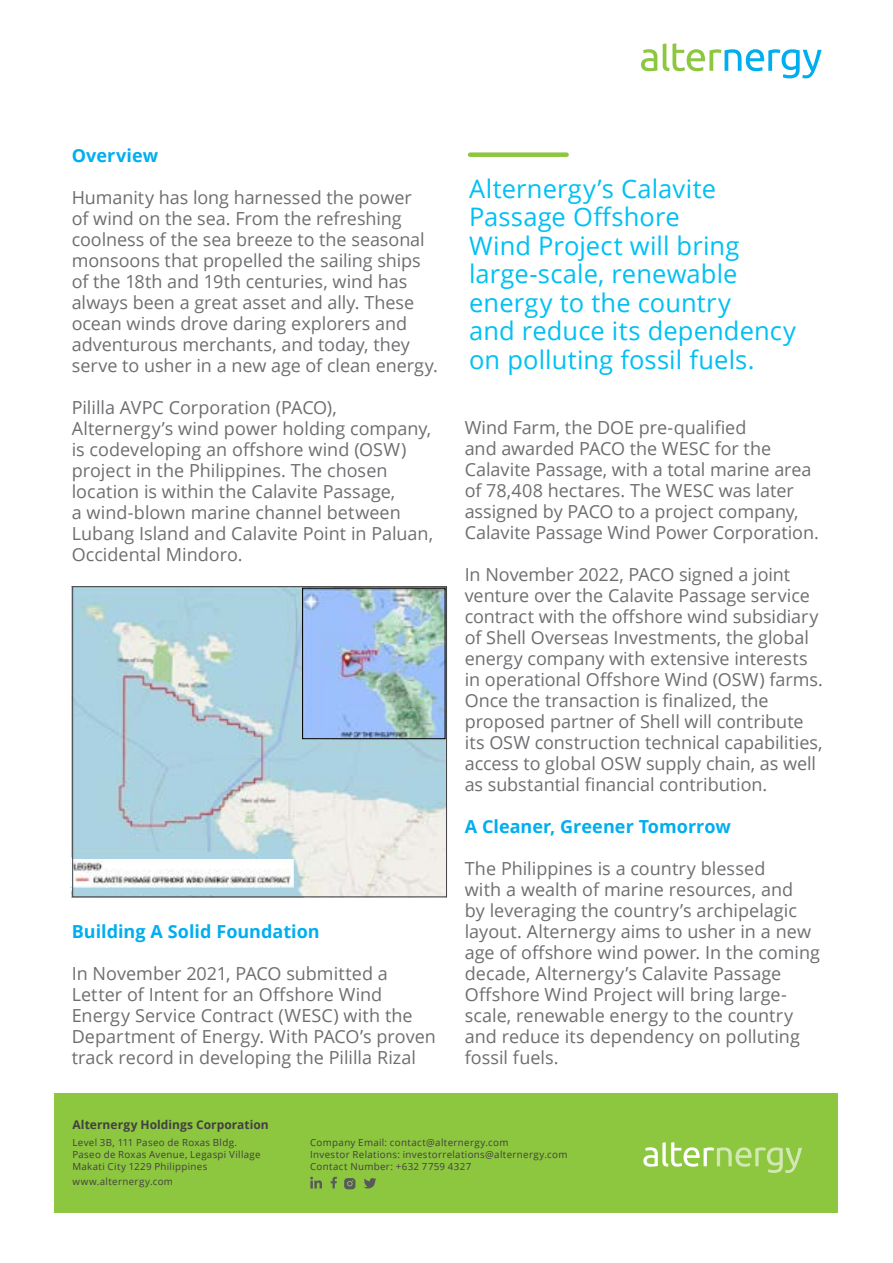
<style>
.page{position:relative;width:893px;height:1263px;background:#fff}
.page>*{position:absolute;margin:0;border:0;box-sizing:border-box;transform-origin:0 0}
.t1{font:25.5px/28.5px "Open Sans";letter-spacing:.005em;color:#00c0f3}
.t2{font:18px/21px "Open Sans";color:#6d6e71}
.t3{font:700 18px "Open Sans";color:#00aeef}
.t4{font:700 12px "Open Sans";letter-spacing:.005em;color:#414042}
.t5{font:9.75px/12px "Open Sans";letter-spacing:.035em;color:#414042}
</style>
<div class="page">
<img style="left:74px;top:588px;width:371px;height:307px">
<svg style="left:641px;top:43px;width:180px;height:35px"></svg>
<div style="left:470px;top:152px;width:97px;height:5px;background:#8dc63f"></div>
<div style="left:72px;top:852px;width:180px;height:43px;background:#abd2e1"></div>
<img style="left:71px;top:859px;width:222px;height:29px">
<img style="left:304px;top:590px;width:139px;height:147px">
<div style="left:302px;top:588px;width:143px;height:151px;border:1px solid #000"></div>
<div style="left:72px;top:586px;width:375px;height:311px;border:1px solid #414042"></div>
<div style="left:54px;top:1093px;width:783px;height:119px;background:#8dc63f"></div>
<svg style="left:643px;top:1142px;width:159px;height:31px"></svg>
<div style="left:344px;top:1178px;width:11px;height:11px;background:#58595b;border-radius:3px"></div>
<svg style="left:347px;top:1180px;width:6px;height:6px"></svg>
<svg style="left:331px;top:1177px;width:6px;height:11px"></svg>
<svg style="left:364px;top:1178px;width:12px;height:11px"></svg>
<svg style="left:310px;top:1177px;width:12px;height:11px"></svg>
<p class="t3" style="left:72px;top:143px;width:88px">Overview</p>
<p class="t2" style="left:72px;top:187px;width:368px">Humanity has long harnessed the power<br>of wind on the sea. From the refreshing coolness of the sea breeze to the seasonal monsoons that propelled the sailing ships of the 18th and 19th centuries, wind has always been a great asset and ally. These ocean winds drove daring explorers and adventurous merchants, and today, they serve to usher in a new age of clean energy.</p>
<p class="t2" style="left:72px;top:397px;width:363px">Pililla AVPC Corporation (PACO), Alternergy’s wind power holding company, is codeveloping an offshore wind (OSW) project in the Philippines. The chosen location is within the Calavite Passage,<br>a wind-blown marine channel between Lubang Island and Calavite Point in Paluan, Occidental Mindoro.</p>
<p class="t3" style="left:72px;top:919px;width:249px">Building A Solid Foundation</p>
<p class="t2" style="left:72px;top:962px;width:366px">In November 2021, PACO submitted a Letter of Intent for an Offshore Wind Energy Service Contract (WESC) with the Department of Energy. With PACO’s proven track record in developing the Pililla Rizal</p>
<h1 class="t1" style="left:469px;top:173px;width:328px">Alternergy’s Calavite<br>Passage Offshore<br>Wind Project will bring large-scale, renewable energy to the country<br>and reduce its dependency on polluting fossil fuels.</h1>
<p class="t2" style="left:465px;top:416px;width:356px">Wind Farm, the DOE pre-qualified<br>and awarded PACO the WESC for the Calavite Passage, with a total marine area of 78,408 hectares. The WESC was later assigned by PACO to a project company, Calavite Passage Wind Power Corporation.</p>
<p class="t2" style="left:465px;top:563px;width:360px">In November 2022, PACO signed a joint venture over the Calavite Passage service contract with the offshore wind subsidiary of Shell Overseas Investments, the global energy company with extensive interests in operational Offshore Wind (OSW) farms.<br>Once the transaction is finalized, the proposed partner of Shell will contribute its OSW construction technical capabilities, access to global OSW supply chain, as well as substantial financial contribution.</p>
<p class="t3" style="left:465px;top:814px;width:268px">A Cleaner, Greener Tomorrow</p>
<p class="t2" style="left:465px;top:857px;width:357px">The Philippines is a country blessed<br>with a wealth of marine resources, and<br>by leveraging the country’s archipelagic layout. Alternergy aims to usher in a new age of offshore wind power. In the coming decade, Alternergy’s Calavite Passage Offshore Wind Project will bring large&shy;scale, renewable energy to the country and reduce its dependency on polluting fossil fuels.</p>
<p class="t4" style="left:72px;top:1116px;width:198px">Alternergy Holdings Corporation</p>
<p class="t5" style="left:72px;top:1136px;width:190px">Level 3B, 111 Paseo de Roxas Bldg.<br>Paseo de Roxas Avenue, Legaspi Village<br>Makati City 1229 Philippines</p>
<p class="t5" style="left:72px;top:1175px;width:102px">www.alternergy.com</p>
<p class="t5" style="left:310px;top:1136px;width:259px">Company Email: contact@alternergy.com<br>Investor Relations: investorrelations@alternergy.com<br>Contact Number: +632 7759 4327</p>
</div>
